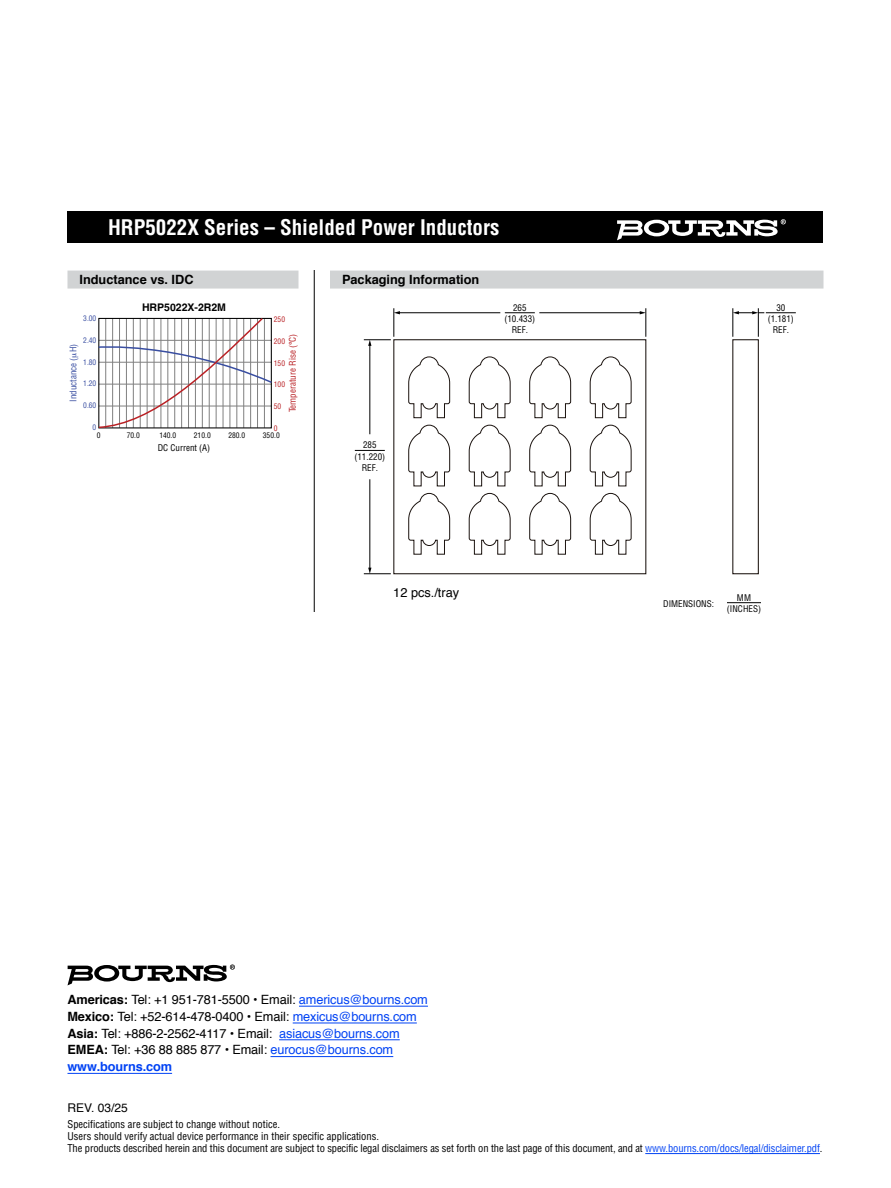
<style>
.page{position:relative;width:891px;height:1188px;background:#fff}
.page>*{position:absolute;margin:0;border:0;box-sizing:border-box;transform-origin:0 0}
.t1{font:700 condensed 21px "Helvetica";color:#fff}
.t2{font:12.75px/16.8px "Helvetica";letter-spacing:-.01em;color:#000}
.t3{font:700 12.75px "Helvetica";color:#000}
.t4{font:12px "Helvetica";color:#000}
.t5{font:condensed 10.5px/12px "Helvetica";letter-spacing:-.01em;color:#000}
.t6{font:700 10.5px "Helvetica";color:#000}
.t7{font:condensed 9px/11.2px "Helvetica";color:#000;text-align:center}
.t8{font:condensed 9px "Helvetica";color:#b92125}
.t9{font:condensed 9px "Helvetica";color:#394ea1}
.t10{font:condensed 7.5px "Helvetica";color:#000}
.t11{font:condensed 7.5px "Helvetica";color:#394ea1}
.t12{font:condensed 7.5px "Helvetica";color:#b92125}
.s1{font-weight:700}
.s2{color:#0042f4}
.s3{font-weight:700;color:#0042f4}
</style>
<div class="page">
<div style="left:68px;top:212px;width:756px;height:31px;background:#000"></div>
<svg style="left:617px;top:219px;width:169px;height:21px"></svg>
<div style="left:68px;top:271px;width:230px;height:18px;background:#d1d3d4"></div>
<svg style="left:98px;top:317px;width:174px;height:112px"></svg>
<div style="left:330px;top:271px;width:494px;height:18px;background:#d1d3d4"></div>
<div style="left:393px;top:339px;width:253px;height:235px;border:1px solid #1b130f"></div>
<div style="left:732px;top:339px;width:27px;height:235px;border:1px solid #1b130f"></div>
<svg style="left:529px;top:356px;width:42px;height:62px"></svg>
<svg style="left:590px;top:356px;width:42px;height:62px"></svg>
<svg style="left:469px;top:356px;width:42px;height:62px"></svg>
<svg style="left:408px;top:356px;width:42px;height:62px"></svg>
<svg style="left:529px;top:425px;width:42px;height:61px"></svg>
<svg style="left:590px;top:425px;width:42px;height:61px"></svg>
<svg style="left:469px;top:425px;width:42px;height:61px"></svg>
<svg style="left:408px;top:425px;width:42px;height:61px"></svg>
<svg style="left:529px;top:493px;width:42px;height:62px"></svg>
<svg style="left:590px;top:493px;width:42px;height:62px"></svg>
<svg style="left:469px;top:493px;width:42px;height:62px"></svg>
<svg style="left:408px;top:493px;width:42px;height:62px"></svg>
<hr style="left:399px;top:312px;width:101px;height:1px;background:#000">
<hr style="left:369px;top:479px;width:1px;height:90px;background:#000">
<svg style="left:364px;top:568px;width:27px;height:6px"></svg>
<hr style="left:369px;top:345px;width:1px;height:89px;background:#000">
<svg style="left:364px;top:308px;width:36px;height:38px"></svg>
<hr style="left:539px;top:312px;width:102px;height:1px;background:#000">
<svg style="left:640px;top:308px;width:7px;height:29px"></svg>
<hr style="left:505px;top:312px;width:30px;height:1px;background:#000">
<hr style="left:766px;top:312px;width:30px;height:1px;background:#000">
<hr style="left:355px;top:450px;width:30px;height:1px;background:#000">
<svg style="left:733px;top:308px;width:31px;height:29px"></svg>
<hr style="left:727px;top:602px;width:34px;height:1px;background:#000">
<hr style="left:314px;top:270px;width:1px;height:342px;background:#000">
<hr style="left:645px;top:1153px;width:175px;height:1px;background:#0042f4">
<hr style="left:68px;top:1073px;width:104px;height:1px;background:#0042f4">
<hr style="left:271px;top:1056px;width:122px;height:1px;background:#0042f4">
<hr style="left:279px;top:1039px;width:121px;height:1px;background:#0042f4">
<hr style="left:293px;top:1023px;width:124px;height:1px;background:#0042f4">
<hr style="left:299px;top:1006px;width:129px;height:1px;background:#0042f4">
<svg style="left:68px;top:964px;width:167px;height:21px"></svg>
<h1 class="t1" style="left:108px;top:214px;width:393px">HRP5022X Series – Shielded Power Inductors</h1>
<p class="t3" style="left:80px;top:269px;width:116px">Inductance vs. IDC</p>
<p class="t11" style="left:83px;top:314px;width:15px">3.00</p>
<p class="t11" style="left:83px;top:336px;width:15px">2.40</p>
<p class="t11" style="left:83px;top:357px;width:15px">1.80</p>
<p class="t11" style="left:83px;top:379px;width:15px">1.20</p>
<p class="t11" style="left:83px;top:401px;width:15px">0.60</p>
<p class="t11" style="left:93px;top:423px;width:5px">0</p>
<p class="t3" style="left:342px;top:269px;width:139px">Packaging Information</p>
<p class="t6" style="left:142px;top:301px;width:86px">HRP5022X-2R2M</p>
<p class="t7" style="left:504px;top:302px;width:32px">265 (10.433)<br>REF.</p>
<p class="t7" style="left:768px;top:302px;width:28px">30 (1.181)<br>REF.</p>
<p class="t12" style="left:274px;top:315px;width:13px">250</p>
<p class="t12" style="left:274px;top:337px;width:13px">200</p>
<p class="t12" style="left:274px;top:358px;width:13px">150</p>
<p class="t12" style="left:274px;top:380px;width:13px">100</p>
<p class="t12" style="left:274px;top:402px;width:9px">50</p>
<p class="t12" style="left:274px;top:424px;width:5px">0</p>
<p class="t8" style="left:287px;top:412px;width:80px;rotate:-90deg">Temperature Rise (°C)</p>
<p class="t9" style="left:68px;top:402px;width:59px;rotate:-90deg">Inductance ( H)</p>
<p class="t10" style="left:97px;top:431px;width:5px">0</p>
<p class="t10" style="left:127px;top:431px;width:15px">70.0</p>
<p class="t10" style="left:159px;top:431px;width:18px">140.0</p>
<p class="t10" style="left:194px;top:431px;width:18px">210.0</p>
<p class="t10" style="left:228px;top:431px;width:18px">280.0</p>
<p class="t10" style="left:263px;top:431px;width:18px">350.0</p>
<p class="t7" style="left:158px;top:442px;width:54px">DC Current (A)</p>
<p class="t7" style="left:354px;top:439px;width:32px">285 (11.220)<br>REF.</p>
<p class="t2" style="left:393px;top:584px;width:67px">12 pcs./tray</p>
<p class="t7" style="left:663px;top:598px;width:52px">DIMENSIONS:</p>
<p class="t7" style="left:727px;top:592px;width:36px;line-height:10.8px">MM (INCHES)</p>
<p class="t2" style="left:68px;top:992px;width:362px"><span class="s1">Americas:</span> Tel: +1 951-781-5500 • Email: <span class="s2">americus@bourns.com </span><span class="s1">Mexico:</span> Tel: +52-614-478-0400 • Email: <span class="s2">mexicus@bourns.com </span><span class="s1">Asia:</span> Tel: +886-2-2562-4117 • Email: <span class="s2">asiacus@bourns.com </span><span class="s1">EMEA:</span> Tel: +36 88 885 877 • Email: <span class="s2">eurocus@bourns.com </span><span class="s3">www.bourns.com</span></p>
<p class="t4" style="left:68px;top:1098px;width:62px">REV. 03/25</p>
<p class="t5" style="left:68px;top:1118px;width:756px">Specifications are subject to change without notice.<br>Users should verify actual device performance in their specific applications.<br>The products described herein and this document are subject to specific legal disclaimers as set forth on the last page of this document, and at <span class="s2">www.bourns.com/docs/legal/disclaimer.pdf</span>.</p>
</div>
